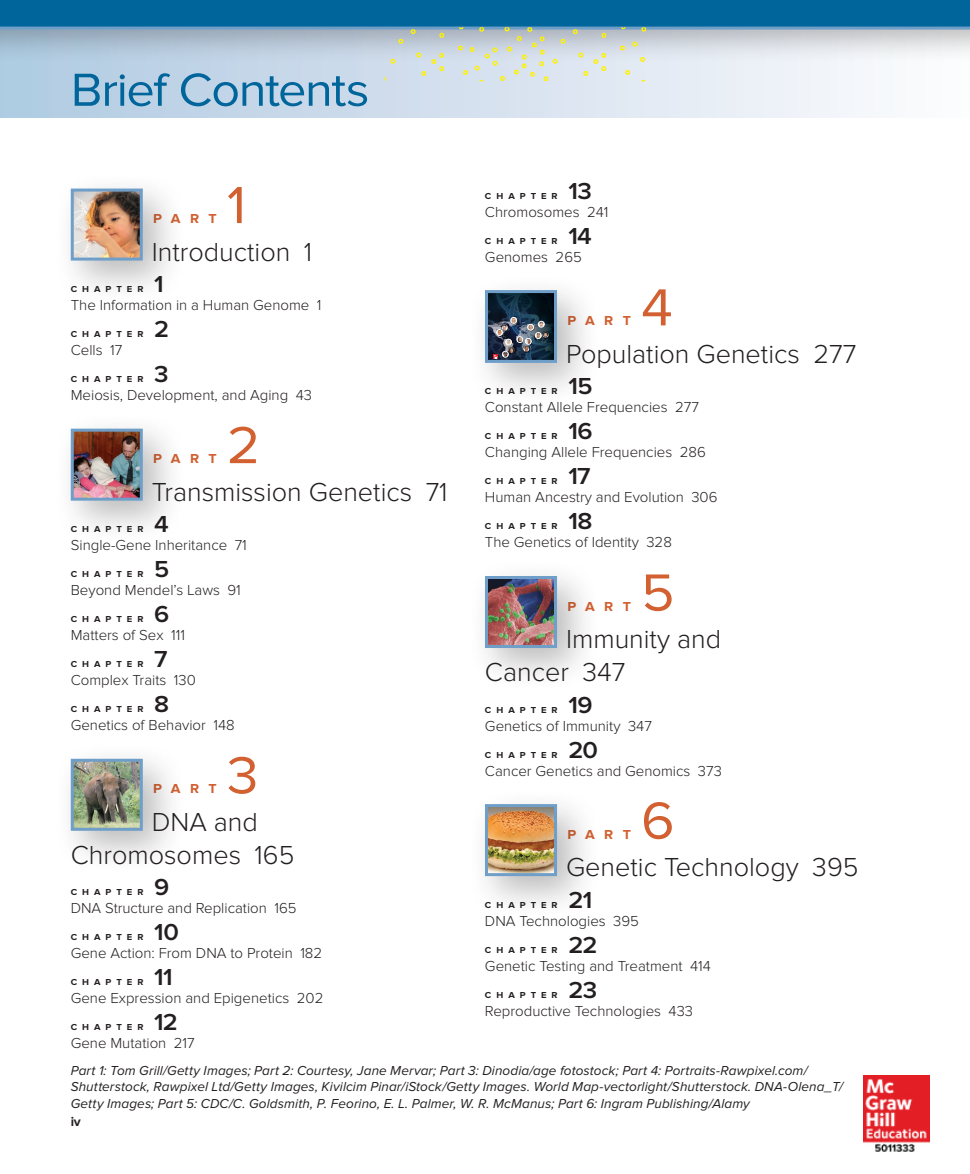
<style>
.page{position:relative;width:970px;height:1174px;background:#fff}
.page>*{position:absolute;margin:0;border:0;box-sizing:border-box;transform-origin:0 0}
.fbt_tx_pn{font:54px "Proxima Nova";color:#d26030;scale:1.05 1}
.fbt_tt{font:48px "Proxima Nova";letter-spacing:-.025em;color:#00659a;scale:1.05 1}
.fbt_tx_pt{font:300 27px/33px "Proxima Nova";color:#231f20}
.fbt_tx_cn{font:600 24px "Proxima Nova";letter-spacing:-.025em;color:#231f20;scale:1.05 1}
.fbt_tx_ct{font:300 15px "Proxima Nova";color:#231f20}
.credit{font:italic 13.5px/16.5px "Proxima Nova";letter-spacing:.01em;color:#231f20}
.fbt_tx_pn-2{font:700 13.5px "Proxima Nova";letter-spacing:.655em;color:#d26030;scale:1.05 1}
.df_v{font:700 13.5px "Proxima Nova";color:#231f20}
.fbt_tx_cn-2{font:700 9px "Proxima Nova";letter-spacing:.525em;color:#231f20;scale:1.05 1}
</style>
<div class="page">
<div style="left:0;top:0;width:969px;height:117px;background:linear-gradient(to right,#b0cae1,#fdfcfd)"></div>
<div style="left:466px;top:272px;width:136px;height:136px;background:#231f20;opacity:.3"></div>
<img style="left:489px;top:325px;width:4px;height:34px">
<img style="left:549px;top:325px;width:4px;height:34px">
<img style="left:489px;top:294px;width:64px;height:31px">
<img style="left:493px;top:317px;width:56px;height:42px">
<div style="left:485px;top:290px;width:72px;height:73px;border:3px solid #6f9fc9"></div>
<div style="left:466px;top:558px;width:136px;height:135px;background:#231f20;opacity:.3"></div>
<img style="left:489px;top:580px;width:64px;height:64px">
<div style="left:485px;top:576px;width:72px;height:72px;border:3px solid #6f9fc9"></div>
<div style="left:466px;top:786px;width:136px;height:135px;background:#231f20;opacity:.3"></div>
<img style="left:489px;top:808px;width:64px;height:64px">
<div style="left:485px;top:804px;width:72px;height:72px;border:3px solid #6f9fc9"></div>
<div style="left:52px;top:170px;width:136px;height:136px;background:#231f20;opacity:.3"></div>
<img style="left:75px;top:192px;width:64px;height:64px">
<div style="left:71px;top:188px;width:72px;height:72px;border:3px solid #6f9fc9"></div>
<div style="left:52px;top:410px;width:136px;height:136px;background:#231f20;opacity:.3"></div>
<img style="left:75px;top:432px;width:64px;height:64px">
<div style="left:71px;top:428px;width:72px;height:72px;border:3px solid #6f9fc9"></div>
<div style="left:52px;top:740px;width:136px;height:136px;background:#231f20;opacity:.3"></div>
<img style="left:75px;top:762px;width:64px;height:64px">
<div style="left:71px;top:758px;width:72px;height:72px;border:3px solid #6f9fc9"></div>
<svg style="left:0;top:0;width:970px;height:81px;background:#85afc7"></svg>
<img style="left:863px;top:1075px;width:66px;height:77px">
<p class="fbt_tt" style="left:71px;top:62px;width:286px">Brief Contents</p>
<p class="fbt_tx_pn" style="left:227px;top:174px;width:20px">1</p>
<p class="fbt_tx_pt" style="left:152px;top:235px;width:162px">Introduction 1</p>
<p class="fbt_tx_pn-2" style="left:153px;top:211px;width:62px">PART</p>
<p class="fbt_tx_cn-2" style="left:71px;top:284px;width:71px">CHAPTER</p>
<p class="fbt_tx_cn" style="left:154px;top:270px;width:11px">1</p>
<p class="fbt_tx_ct" style="left:71px;top:296px;width:252px">The Information in a Human Genome 1</p>
<p class="fbt_tx_cn-2" style="left:71px;top:329px;width:71px">CHAPTER</p>
<p class="fbt_tx_cn" style="left:154px;top:315px;width:16px">2</p>
<p class="fbt_tx_ct" style="left:71px;top:341px;width:53px">Cells 17</p>
<p class="fbt_tx_cn-2" style="left:71px;top:374px;width:71px">CHAPTER</p>
<p class="fbt_tx_cn" style="left:154px;top:360px;width:15px">3</p>
<p class="fbt_tx_ct" style="left:71px;top:386px;width:243px">Meiosis, Development, and Aging 43</p>
<p class="fbt_tx_pn" style="left:227px;top:414px;width:33px">2</p>
<p class="fbt_tx_pt" style="left:152px;top:475px;width:297px">Transmission Genetics 71</p>
<p class="fbt_tx_pn-2" style="left:153px;top:451px;width:62px">PART</p>
<p class="fbt_tx_cn-2" style="left:71px;top:524px;width:71px">CHAPTER</p>
<p class="fbt_tx_cn" style="left:154px;top:510px;width:15px">4</p>
<p class="fbt_tx_ct" style="left:71px;top:536px;width:178px">Single-Gene Inheritance 71</p>
<p class="fbt_tx_cn-2" style="left:71px;top:569px;width:71px">CHAPTER</p>
<p class="fbt_tx_cn" style="left:154px;top:555px;width:16px">5</p>
<p class="fbt_tx_ct" style="left:71px;top:581px;width:172px">Beyond Mendel’s Laws 91</p>
<p class="fbt_tx_cn-2" style="left:71px;top:614px;width:71px">CHAPTER</p>
<p class="fbt_tx_cn" style="left:154px;top:600px;width:16px">6</p>
<p class="fbt_tx_ct" style="left:71px;top:626px;width:116px">Matters of Sex 111</p>
<p class="fbt_tx_cn-2" style="left:71px;top:659px;width:71px">CHAPTER</p>
<p class="fbt_tx_cn" style="left:154px;top:645px;width:14px">7</p>
<p class="fbt_tx_ct" style="left:71px;top:671px;width:127px">Complex Traits 130</p>
<p class="fbt_tx_cn-2" style="left:71px;top:704px;width:71px">CHAPTER</p>
<p class="fbt_tx_cn" style="left:154px;top:690px;width:16px">8</p>
<p class="fbt_tx_ct" style="left:71px;top:716px;width:165px">Genetics of Behavior 148</p>
<p class="fbt_tx_pn" style="left:227px;top:744px;width:32px">3</p>
<p class="fbt_tx_pt" style="left:71px;top:805px;width:225px;text-indent:81px">DNA and<br>Chromosomes 165</p>
<p class="fbt_tx_cn-2" style="left:71px;top:887px;width:71px">CHAPTER</p>
<p class="fbt_tx_cn" style="left:154px;top:873px;width:16px">9</p>
<p class="fbt_tx_ct" style="left:71px;top:899px;width:227px">DNA Structure and Replication 165</p>
<p class="fbt_tx_cn-2" style="left:71px;top:932px;width:71px">CHAPTER</p>
<p class="fbt_tx_cn" style="left:154px;top:918px;width:25px">10</p>
<p class="fbt_tx_ct" style="left:71px;top:944px;width:253px">Gene Action: From DNA to Protein 182</p>
<p class="fbt_tx_cn-2" style="left:71px;top:977px;width:71px">CHAPTER</p>
<p class="fbt_tx_cn" style="left:154px;top:963px;width:19px">11</p>
<p class="fbt_tx_ct" style="left:71px;top:989px;width:254px">Gene Expression and Epigenetics 202</p>
<p class="fbt_tx_cn-2" style="left:71px;top:1022px;width:71px">CHAPTER</p>
<p class="fbt_tx_cn" style="left:154px;top:1008px;width:24px">12</p>
<p class="fbt_tx_ct" style="left:71px;top:1034px;width:125px">Gene Mutation 217</p>
<p class="fbt_tx_pn-2" style="left:153px;top:781px;width:62px">PART</p>
<p class="fbt_tx_cn-2" style="left:485px;top:191px;width:71px">CHAPTER</p>
<p class="fbt_tx_cn" style="left:568px;top:177px;width:24px">13</p>
<p class="fbt_tx_ct" style="left:485px;top:204px;width:125px">Chromosomes 241</p>
<p class="fbt_tx_cn-2" style="left:485px;top:236px;width:71px">CHAPTER</p>
<p class="fbt_tx_cn" style="left:568px;top:222px;width:24px">14</p>
<p class="fbt_tx_ct" style="left:485px;top:249px;width:98px">Genomes 265</p>
<p class="fbt_tx_pn" style="left:641px;top:276px;width:32px">4</p>
<p class="fbt_tx_pt" style="left:566px;top:338px;width:292px">Population Genetics 277</p>
<p class="fbt_tx_pn-2" style="left:567px;top:313px;width:62px">PART</p>
<p class="fbt_tx_cn-2" style="left:485px;top:386px;width:71px">CHAPTER</p>
<p class="fbt_tx_cn" style="left:568px;top:372px;width:25px">15</p>
<p class="fbt_tx_ct" style="left:485px;top:399px;width:215px">Constant Allele Frequencies 277</p>
<p class="fbt_tx_cn-2" style="left:485px;top:431px;width:71px">CHAPTER</p>
<p class="fbt_tx_cn" style="left:568px;top:417px;width:25px">16</p>
<p class="fbt_tx_ct" style="left:485px;top:444px;width:222px">Changing Allele Frequencies 286</p>
<p class="fbt_tx_cn-2" style="left:485px;top:476px;width:71px">CHAPTER</p>
<p class="fbt_tx_cn" style="left:568px;top:462px;width:23px">17</p>
<p class="fbt_tx_ct" style="left:485px;top:489px;width:234px">Human Ancestry and Evolution 306</p>
<p class="fbt_tx_cn-2" style="left:485px;top:521px;width:71px">CHAPTER</p>
<p class="fbt_tx_cn" style="left:568px;top:507px;width:25px">18</p>
<p class="fbt_tx_ct" style="left:485px;top:534px;width:188px">The Genetics of Identity 328</p>
<p class="fbt_tx_pn" style="left:641px;top:561px;width:33px">5</p>
<p class="fbt_tx_pt" style="left:485px;top:623px;width:238px;text-indent:81px">Immunity and<br>Cancer 347</p>
<p class="fbt_tx_cn-2" style="left:485px;top:704px;width:71px">CHAPTER</p>
<p class="fbt_tx_cn" style="left:568px;top:690px;width:25px">19</p>
<p class="fbt_tx_ct" style="left:485px;top:717px;width:168px">Genetics of Immunity 347</p>
<p class="fbt_tx_cn-2" style="left:485px;top:749px;width:71px">CHAPTER</p>
<p class="fbt_tx_cn" style="left:568px;top:735px;width:30px">20</p>
<p class="fbt_tx_ct" style="left:485px;top:762px;width:238px">Cancer Genetics and Genomics 373</p>
<p class="fbt_tx_pn-2" style="left:567px;top:598px;width:62px">PART</p>
<p class="fbt_tx_pn" style="left:641px;top:789px;width:33px">6</p>
<p class="fbt_tx_pt" style="left:566px;top:851px;width:294px">Genetic Technology 395</p>
<p class="fbt_tx_pn-2" style="left:567px;top:826px;width:62px">PART</p>
<p class="fbt_tx_cn-2" style="left:485px;top:899px;width:71px">CHAPTER</p>
<p class="fbt_tx_cn" style="left:568px;top:885px;width:24px">21</p>
<p class="fbt_tx_ct" style="left:485px;top:912px;width:155px">DNA Technologies 395</p>
<p class="fbt_tx_cn-2" style="left:485px;top:944px;width:71px">CHAPTER</p>
<p class="fbt_tx_cn" style="left:568px;top:930px;width:29px">22</p>
<p class="fbt_tx_ct" style="left:485px;top:957px;width:227px">Genetic Testing and Treatment 414</p>
<p class="fbt_tx_cn-2" style="left:485px;top:989px;width:71px">CHAPTER</p>
<p class="fbt_tx_cn" style="left:568px;top:975px;width:29px">23</p>
<p class="fbt_tx_ct" style="left:485px;top:1002px;width:209px">Reproductive Technologies 433</p>
<p class="credit" style="left:71px;top:1062px;width:773px">Part 1: Tom Grill/Getty Images; Part 2: Courtesy, Jane Mervar; Part 3: Dinodia/age fotostock; Part 4: Portraits-Rawpixel.com/<br>Shutterstock, Rawpixel Ltd/Getty Images, Kivilcim Pinar/iStock/Getty Images. World Map-vectorlight/Shutterstock. DNA-Olena_T/<br>Getty Images; Part 5: CDC/C. Goldsmith, P. Feorino, E. L. Palmer, W. R. McManus; Part 6: Ingram Publishing/Alamy</p>
<p class="df_v" style="left:71px;top:1113px;width:11px">iv</p>
</div>
